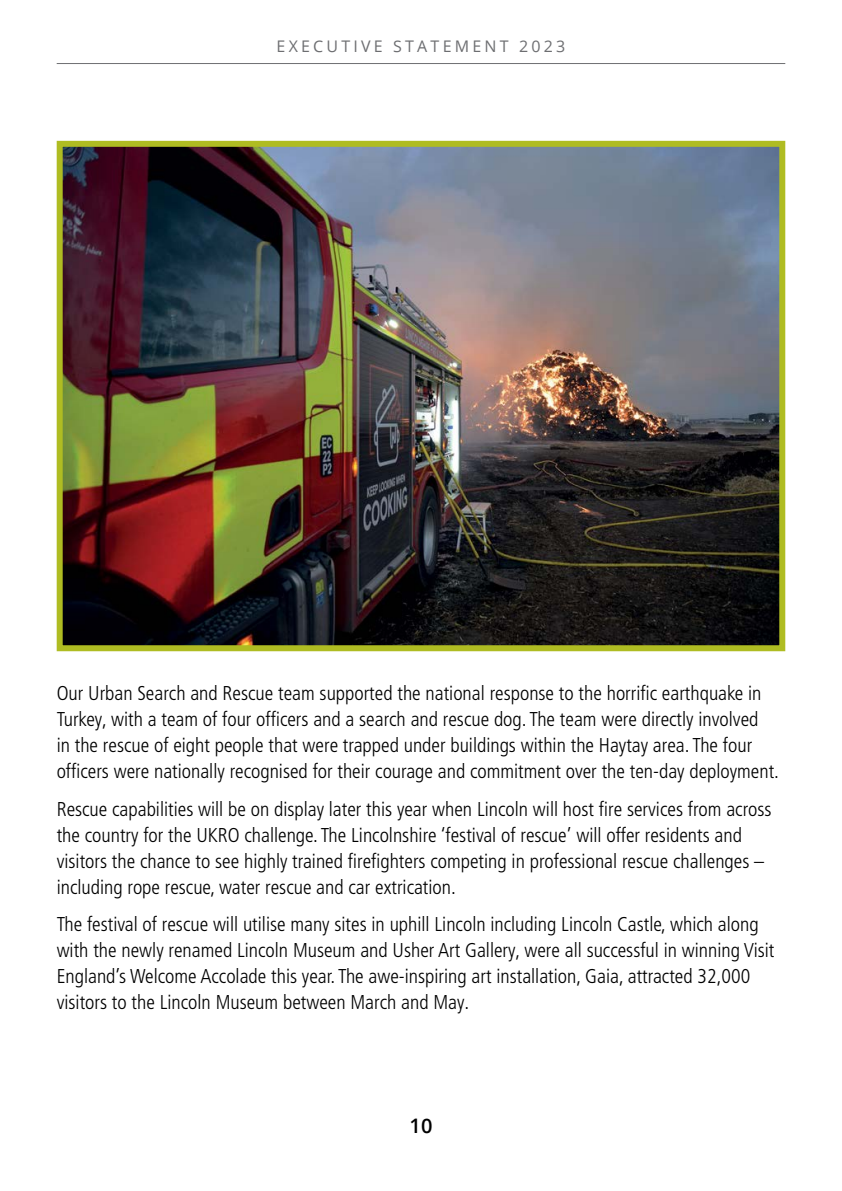
<style>
.page{position:relative;width:842px;height:1191px;background:#fff}
.page>*{position:absolute;margin:0;border:0;box-sizing:border-box;transform-origin:0 0}
.t1{font:300 condensed 20px/26px "Frutiger LT Pro";color:#000}
.t2{font:600 20px "Open Sans";color:#000}
.t3{font:16px "Open Sans";letter-spacing:.2em;color:#6d6e71}
</style>
<div class="page">
<hr style="left:57px;top:63px;width:728px;height:1px;background:#6d6e71">
<img style="left:64px;top:148px;width:714px;height:496px">
<div style="left:57px;top:141px;width:728px;height:510px;border:6px solid #afbc22"></div>
<p class="t3" style="left:277px;top:35px;width:290px">EXECUTIVE STATEMENT 2023</p>
<p class="t1" style="left:57px;top:680px;width:724px">Our Urban Search and Rescue team supported the national response to the horrifc earthquake in Turkey, with a team of four offcers and a search and rescue dog. The team were directly involved<br>in the rescue of eight people that were trapped under buildings within the Haytay area. The four offcers were nationally recognised for their courage and commitment over the ten-day deployment.</p>
<p class="t1" style="left:57px;top:796px;width:716px">Rescue capabilities will be on display later this year when Lincoln will host fre services from across the country for the UKRO challenge. The Lincolnshire ‘festival of rescue’ will offer residents and visitors the chance to see highly trained frefghters competing in professional rescue challenges – including rope rescue, water rescue and car extrication.</p>
<p class="t1" style="left:57px;top:911px;width:719px">The festival of rescue will utilise many sites in uphill Lincoln including Lincoln Castle, which along with the newly renamed Lincoln Museum and Usher Art Gallery, were all successful in winning Visit England’s Welcome Accolade this year. The awe-inspiring art installation, Gaia, attracted 32,000 visitors to the Lincoln Museum between March and May.</p>
<p class="t2" style="left:410px;top:1111px;width:24px">10</p>
</div>
